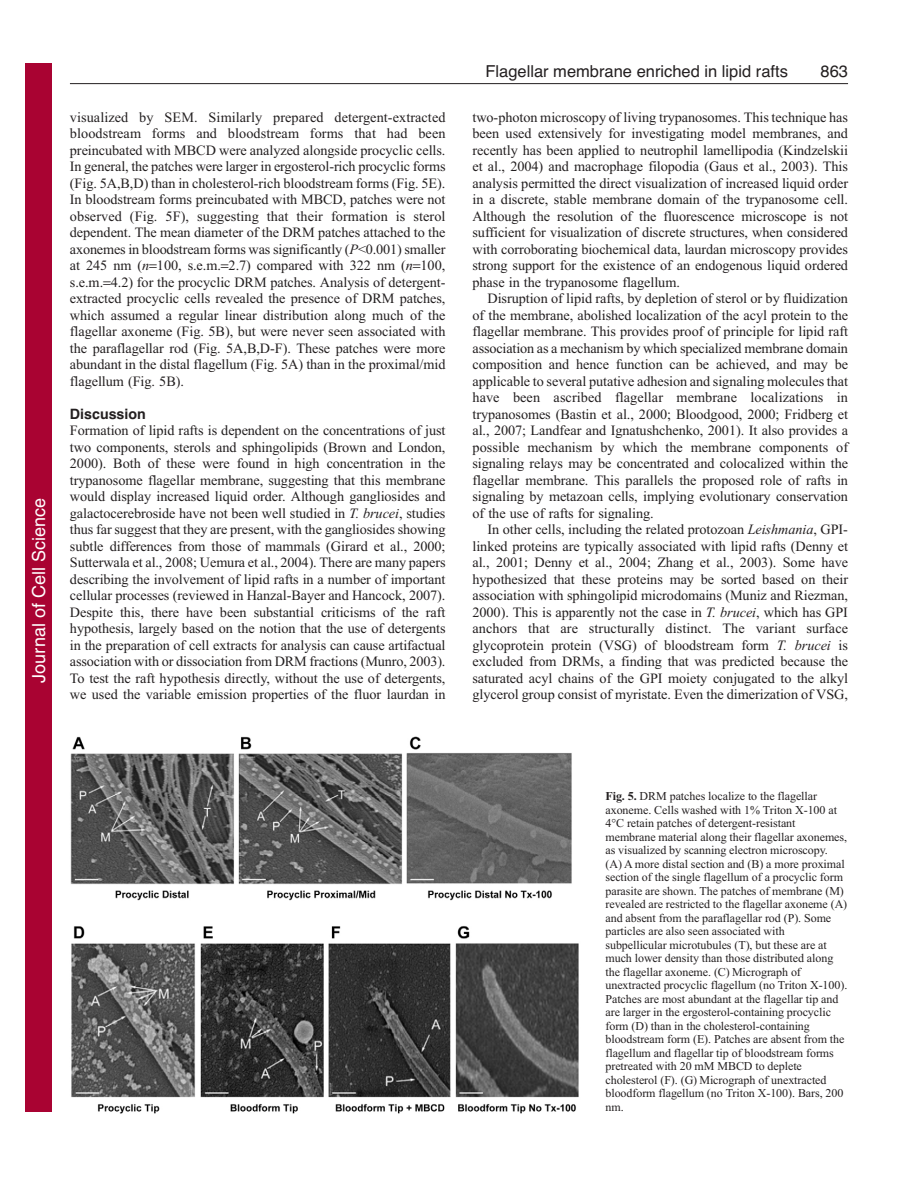
<style>
.page{position:relative;width:918px;height:1188px;background:#fff}
.page>*{position:absolute;margin:0;border:0;box-sizing:border-box;transform-origin:0 0}
.t1{font:18px "Helvetica";color:#fff}
.t2{font:16.5px "Helvetica";color:#231f20}
.t3{font:14.25px/16.5px "Times New Roman";letter-spacing:-.005em;color:#231f20;text-align:justify}
.t4{font:700 14.25px "Helvetica";color:#231f20}
.t5{font:12px/13.5px "Times New Roman";letter-spacing:-.005em;color:#231f20}
.s1{font-style:italic}
.s2{font-weight:700}
</style>
<div class="page">
<hr style="left:70px;top:83px;width:778px;height:1px;background:#231f20">
<img style="left:70px;top:736px;width:509px;height:378px">
<div style="left:26px;top:64px;width:26px;height:1048px;background:#a90332"></div>
<p class="t1" style="left:28px;top:683px;width:186px;rotate:-90deg">Journal of Cell Science</p>
<p class="t3" style="left:70px;top:110px;width:377px">visualized by SEM. Similarly prepared detergent-extracted bloodstream forms and bloodstream forms that had been preincubated with MBCD were analyzed alongside procyclic cells.<br>In general, the patches were larger in ergosterol-rich procyclic forms (Fig. 5A,B,D) than in cholesterol-rich bloodstream forms (Fig. 5E).<br>In bloodstream forms preincubated with MBCD, patches were not observed (Fig. 5F), suggesting that their formation is sterol dependent. The mean diameter of the DRM patches attached to the axonemes in bloodstream forms was significantly (<span class="s1">P</span>&lt;0.001) smaller at 245 nm (<span class="s1">n</span> 100, s.e.m. 2.7) compared with 322 nm (<span class="s1">n</span> 100, s.e.m. 4.2) for the procyclic DRM patches. Analysis of detergent&shy;extracted procyclic cells revealed the presence of DRM patches, which assumed a regular linear distribution along much of the flagellar axoneme (Fig. 5B), but were never seen associated with the paraflagellar rod (Fig. 5A,B,D-F). These patches were more abundant in the distal flagellum (Fig. 5A) than in the proximal/mid flagellum (Fig. 5B).</p>
<p class="t4" style="left:70px;top:408px;width:77px">Discussion</p>
<p class="t3" style="left:70px;top:423px;width:377px">Formation of lipid rafts is dependent on the concentrations of just two components, sterols and sphingolipids (Brown and London, 2000). Both of these were found in high concentration in the trypanosome flagellar membrane, suggesting that this membrane would display increased liquid order. Although gangliosides and galactocerebroside have not been well studied in <span class="s1">T. brucei</span>, studies thus far suggest that they are present, with the gangliosides showing subtle differences from those of mammals (Girard et al., 2000; Sutterwala et al., 2008; Uemura et al., 2004). There are many papers describing the involvement of lipid rafts in a number of important cellular processes (reviewed in Hanzal-Bayer and Hancock, 2007).<br>Despite this, there have been substantial criticisms of the raft hypothesis, largely based on the notion that the use of detergents in the preparation of cell extracts for analysis can cause artifactual association with or dissociation from DRM fractions (Munro, 2003).<br>To test the raft hypothesis directly, without the use of detergents, we used the variable emission properties of the fluor laurdan in</p>
<p class="t2" style="left:486px;top:65px;width:304px">Flagellar membrane enriched in lipid rafts</p>
<p class="t2" style="left:821px;top:65px;width:29px">863</p>
<p class="t3" style="left:472px;top:110px;width:377px">two-photon microscopy of living trypanosomes. This technique has been used extensively for investigating model membranes, and recently has been applied to neutrophil lamellipodia (Kindzelskii et al., 2004) and macrophage filopodia (Gaus et al., 2003). This analysis permitted the direct visualization of increased liquid order in a discrete, stable membrane domain of the trypanosome cell.<br>Although the resolution of the fluorescence microscope is not sufficient for visualization of discrete structures, when considered with corroborating biochemical data, laurdan microscopy provides strong support for the existence of an endogenous liquid ordered phase in the trypanosome flagellum.</p>
<p class="t3" style="left:472px;top:291px;width:377px;text-indent:15px">Disruption of lipid rafts, by depletion of sterol or by fluidization of the membrane, abolished localization of the acyl protein to the flagellar membrane. This provides proof of principle for lipid raft association as a mechanism by which specialized membrane domain composition and hence function can be achieved, and may be applicable to several putative adhesion and signaling molecules that have been ascribed flagellar membrane localizations in trypanosomes (Bastin et al., 2000; Bloodgood, 2000; Fridberg et al., 2007; Landfear and Ignatushchenko, 2001). It also provides a possible mechanism by which the membrane components of signaling relays may be concentrated and colocalized within the flagellar membrane. This parallels the proposed role of rafts in signaling by metazoan cells, implying evolutionary conservation of the use of rafts for signaling.</p>
<p class="t3" style="left:472px;top:522px;width:377px;text-indent:15px">In other cells, including the related protozoan <span class="s1">Leishmania</span>, GPI&shy;linked proteins are typically associated with lipid rafts (Denny et al., 2001; Denny et al., 2004; Zhang et al., 2003). Some have hypothesized that these proteins may be sorted based on their association with sphingolipid microdomains (Muniz and Riezman, 2000). This is apparently not the case in <span class="s1">T. brucei</span>, which has GPI anchors that are structurally distinct. The variant surface glycoprotein protein (VSG) of bloodstream form <span class="s1">T. brucei</span> is excluded from DRMs, a finding that was predicted because the saturated acyl chains of the GPI moiety conjugated to the alkyl glycerol group consist of myristate. Even the dimerization of VSG,</p>
<p class="t5" style="left:605px;top:791px;width:243px"><span class="s2">Fig. 5.</span> DRM patches localize to the flagellar axoneme. Cells washed with 1% Triton X-100 at 4°C retain patches of detergent-resistant membrane material along their flagellar axonemes, as visualized by scanning electron microscopy. (A) A more distal section and (B) a more proximal section of the single flagellum of a procyclic form parasite are shown. The patches of membrane (M) revealed are restricted to the flagellar axoneme (A) and absent from the paraflagellar rod (P). Some particles are also seen associated with subpellicular microtubules (T), but these are at much lower density than those distributed along the flagellar axoneme. (C) Micrograph of unextracted procyclic flagellum (no Triton X-100).<br>Patches are most abundant at the flagellar tip and are larger in the ergosterol-containing procyclic form (D) than in the cholesterol-containing bloodstream form (E). Patches are absent from the flagellum and flagellar tip of bloodstream forms pretreated with 20 mM MBCD to deplete cholesterol (F). (G) Micrograph of unextracted bloodform flagellum (no Triton X-100). Bars, 200 nm.</p>
</div>
